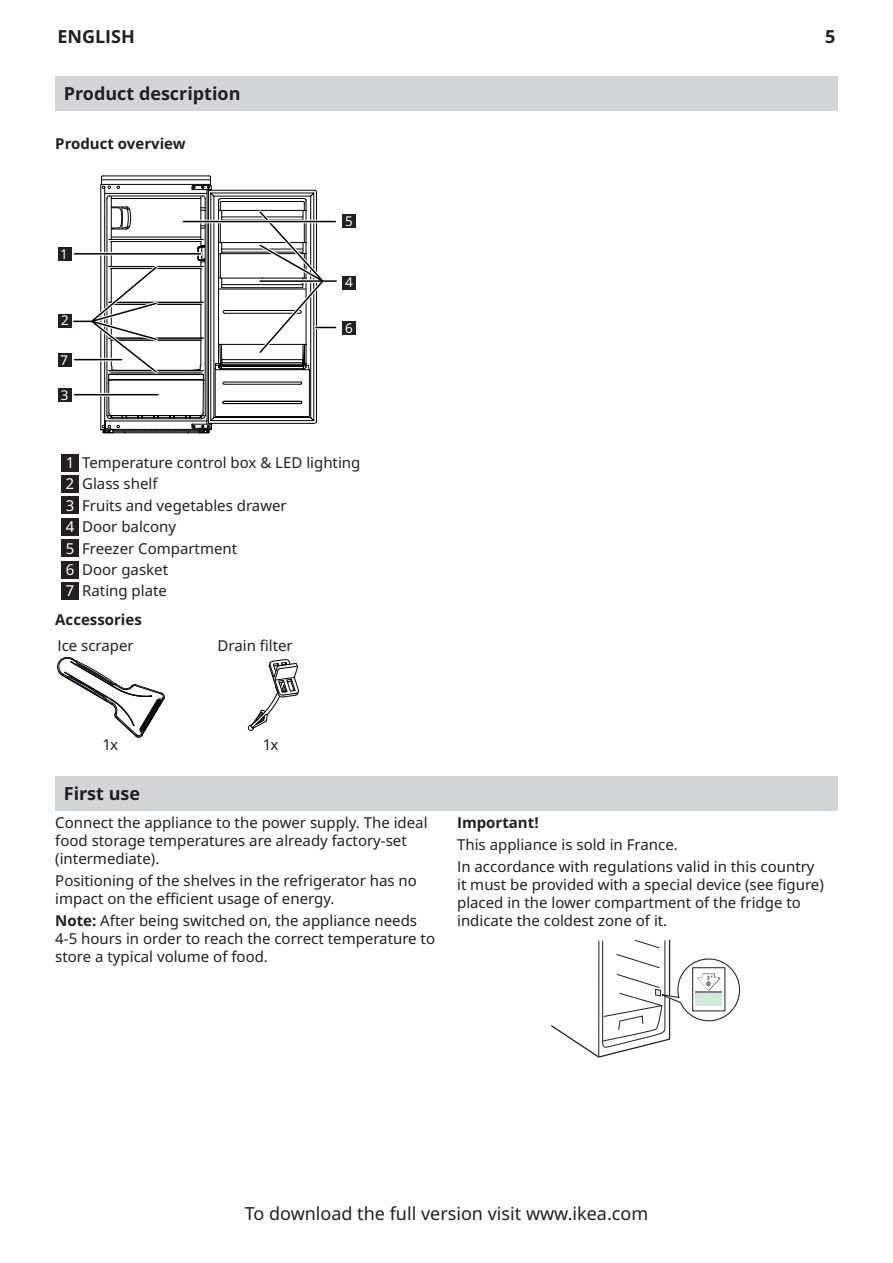
<style>
.page{position:relative;width:893px;height:1263px;background:#fff}
.page>*{position:absolute;margin:0;border:0;box-sizing:border-box;transform-origin:0 0}
.t1{font:18px "Noto IKEA Latin";color:#231f20}
.t2{font:700 18px "Noto IKEA Latin";color:#231f20}
.body_10pt{font:15px/18px "Noto IKEA Latin";color:#231f20}
.body_10pt-2{font:700 15px "Noto IKEA Latin";color:#231f20}
.body_10pt-3{font:15px "Noto IKEA Latin";color:#fff}
.t3{font:13.5px "Noto IKEA Latin";color:#fff}
.t4{font:13.5px "Noto IKEA Latin";color:#fff;scale:.96 1}
.s1{font-weight:700}
</style>
<div class="page">
<div style="left:55px;top:77px;width:783px;height:34px;background:#d4d5d6"></div>
<div style="left:342px;top:276px;width:13px;height:14px;background:#231f20"></div>
<div style="left:58px;top:247px;width:14px;height:14px;background:#231f20"></div>
<div style="left:58px;top:388px;width:14px;height:13px;background:#231f20"></div>
<div style="left:58px;top:314px;width:14px;height:13px;background:#231f20"></div>
<div style="left:58px;top:353px;width:14px;height:13px;background:#231f20"></div>
<div style="left:342px;top:214px;width:13px;height:14px;background:#231f20"></div>
<div style="left:342px;top:321px;width:13px;height:14px;background:#231f20"></div>
<svg style="left:71px;top:176px;width:266px;height:257px"></svg>
<hr style="left:183px;top:221px;width:153px;height:1px;background:#030303">
<div style="left:61px;top:454px;width:18px;height:17px;background:#231f20"></div>
<div style="left:61px;top:475px;width:18px;height:18px;background:#231f20"></div>
<div style="left:61px;top:497px;width:18px;height:17px;background:#231f20"></div>
<div style="left:61px;top:518px;width:18px;height:17px;background:#231f20"></div>
<div style="left:61px;top:540px;width:18px;height:17px;background:#231f20"></div>
<div style="left:61px;top:561px;width:18px;height:17px;background:#231f20"></div>
<div style="left:61px;top:582px;width:18px;height:17px;background:#231f20"></div>
<div style="left:55px;top:776px;width:783px;height:34px;background:#d4d5d6"></div>
<svg style="left:57px;top:657px;width:108px;height:81px"></svg>
<svg style="left:248px;top:659px;width:51px;height:72px"></svg>
<svg style="left:551px;top:939px;width:190px;height:119px"></svg>
<p class="t2" style="left:57px;top:24px;width:79px">ENGLISH</p>
<p class="t2" style="left:825px;top:24px;width:12px">5</p>
<h1 class="t2" style="left:64px;top:81px;width:178px">Product description</h1>
<h2 class="body_10pt-2" style="left:55px;top:133px;width:132px">Product overview</h2>
<p class="t4" style="left:61px;top:244px;width:7px">1</p>
<p class="t3" style="left:61px;top:310px;width:9px">2</p>
<p class="t3" style="left:61px;top:350px;width:8px">7</p>
<p class="t3" style="left:61px;top:385px;width:9px">3</p>
<p class="t3" style="left:345px;top:211px;width:9px">5</p>
<p class="t3" style="left:345px;top:273px;width:9px">4</p>
<p class="t3" style="left:345px;top:318px;width:9px">6</p>
<p class="body_10pt-3" style="left:67px;top:452px;width:8px">1</p>
<p class="body_10pt" style="left:82px;top:453px;width:280px">Temperature control box &amp; LED lighting</p>
<p class="body_10pt-3" style="left:66px;top:473px;width:10px">2</p>
<p class="body_10pt" style="left:82px;top:474px;width:77px">Glass shelf</p>
<p class="body_10pt-3" style="left:66px;top:495px;width:10px">3</p>
<p class="body_10pt" style="left:82px;top:496px;width:206px">Fruits and vegetables drawer</p>
<p class="body_10pt-3" style="left:66px;top:516px;width:10px">4</p>
<p class="body_10pt" style="left:82px;top:517px;width:95px">Door balcony</p>
<p class="body_10pt-3" style="left:66px;top:537px;width:10px">5</p>
<p class="body_10pt" style="left:82px;top:539px;width:157px">Freezer Compartment</p>
<p class="body_10pt-3" style="left:66px;top:559px;width:10px">6</p>
<p class="body_10pt" style="left:82px;top:560px;width:87px">Door gasket</p>
<p class="body_10pt-3" style="left:66px;top:580px;width:9px">7</p>
<p class="body_10pt" style="left:82px;top:581px;width:86px">Rating plate</p>
<p class="body_10pt-2" style="left:55px;top:609px;width:88px">Accessories</p>
<p class="body_10pt" style="left:57px;top:636px;width:78px">Ice scraper</p>
<p class="body_10pt" style="left:218px;top:636px;width:77px">Drain filter</p>
<p class="body_10pt" style="left:104px;top:735px;width:16px">1x</p>
<p class="body_10pt" style="left:264px;top:735px;width:16px">1x</p>
<h1 class="t2" style="left:64px;top:781px;width:78px">First use</h1>
<p class="body_10pt" style="left:55px;top:813px;width:374px">Connect the appliance to the power supply. The ideal food storage temperatures are already factory-set (intermediate).</p>
<p class="body_10pt" style="left:55px;top:871px;width:363px">Positioning of the shelves in the refrigerator has no impact on the efficient usage of energy.</p>
<p class="body_10pt" style="left:55px;top:911px;width:381px"><span class="s1">Note:</span> After being switched on, the appliance needs<br>4-5 hours in order to reach the correct temperature to store a typical volume of food.</p>
<p class="body_10pt-2" style="left:457px;top:812px;width:83px">Important!</p>
<p class="body_10pt" style="left:457px;top:835px;width:222px">This appliance is sold in France.</p>
<p class="body_10pt" style="left:457px;top:857px;width:368px">In accordance with regulations valid in this country it must be provided with a special device (see figure) placed in the lower compartment of the fridge to indicate the coldest zone of it.</p>
<p class="t1" style="left:245px;top:1201px;width:405px">To download the full version visit www.ikea.com</p>
</div>
